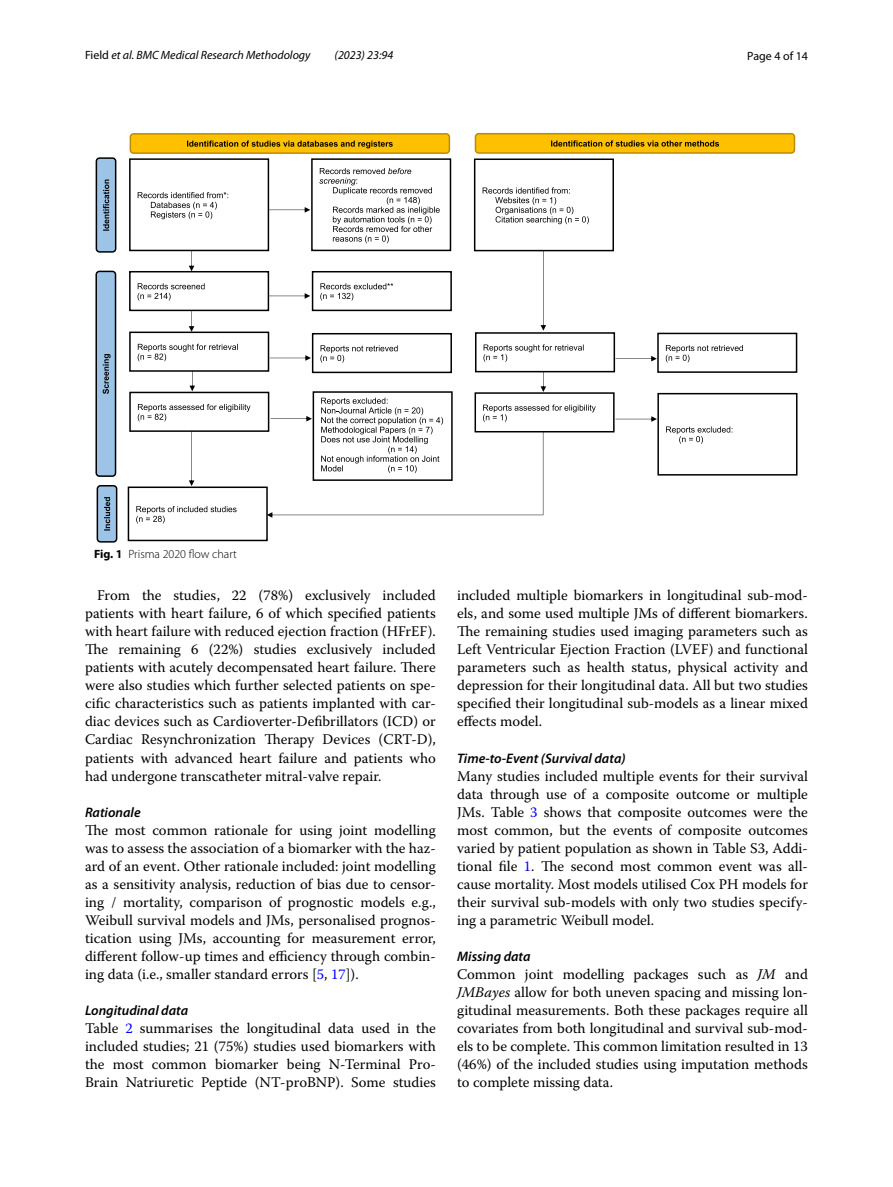
<style>
.page{position:relative;width:893px;height:1187px;background:#fff}
.page>*{position:absolute;margin:0;border:0;box-sizing:border-box;transform-origin:0 0}
.t1{font:14.7px/18px "Warnock Pro";color:#000;text-align:justify}
.t2{font:italic 600 13.8px "Myriad Pro";color:#000}
.t3{font:italic 12px "Myriad Pro";color:#000}
.t4{font:300 12px "Myriad Pro";color:#000}
.t5{font:12px "Myriad Pro";color:#000}
.s1{font-style:normal}
.s2{font-weight:700}
.s3{color:#00f}
.s4{font-style:italic}
</style>
<div class="page">
<div style="left:129px;top:158px;width:140px;height:93px;border:2px solid #000"></div>
<svg style="left:138px;top:192px;width:90px;height:27px"></svg>
<div style="left:311px;top:158px;width:140px;height:93px;border:2px solid #000"></div>
<svg style="left:319px;top:168px;width:121px;height:75px"></svg>
<div style="left:129px;top:271px;width:140px;height:40px;border:2px solid #000"></div>
<svg style="left:138px;top:283px;width:67px;height:17px"></svg>
<div style="left:312px;top:271px;width:140px;height:40px;border:2px solid #000"></div>
<svg style="left:320px;top:283px;width:73px;height:17px"></svg>
<div style="left:129px;top:331px;width:140px;height:41px;border:2px solid #000"></div>
<svg style="left:138px;top:344px;width:100px;height:17px"></svg>
<div style="left:312px;top:333px;width:140px;height:40px;border:2px solid #000"></div>
<svg style="left:320px;top:345px;width:78px;height:18px"></svg>
<div style="left:129px;top:391px;width:140px;height:41px;border:2px solid #000"></div>
<svg style="left:138px;top:404px;width:112px;height:17px"></svg>
<div style="left:474px;top:158px;width:140px;height:93px;border:2px solid #000"></div>
<svg style="left:483px;top:187px;width:106px;height:37px"></svg>
<div style="left:474px;top:392px;width:141px;height:40px;border:2px solid #000"></div>
<div style="left:657px;top:393px;width:140px;height:82px;border:2px solid #000"></div>
<svg style="left:666px;top:426px;width:66px;height:18px"></svg>
<div style="left:128px;top:486px;width:140px;height:55px;border:2px solid #000"></div>
<svg style="left:136px;top:506px;width:101px;height:17px"></svg>
<svg style="left:269px;top:207px;width:41px;height:6px"></svg>
<svg style="left:269px;top:293px;width:41px;height:6px"></svg>
<svg style="left:270px;top:355px;width:41px;height:6px"></svg>
<svg style="left:616px;top:416px;width:41px;height:6px"></svg>
<div style="left:130px;top:134px;width:319px;height:19px;background:#ffc000;border-radius:3px"></div>
<div style="left:130px;top:133px;width:320px;height:21px;border:2px solid #bc8c00;border-radius:3px"></div>
<svg style="left:187px;top:140px;width:206px;height:8px"></svg>
<div style="left:475px;top:134px;width:319px;height:19px;background:#ffc000;border-radius:3px"></div>
<div style="left:475px;top:133px;width:320px;height:21px;border:2px solid #bc8c00;border-radius:3px"></div>
<svg style="left:551px;top:140px;width:168px;height:7px"></svg>
<div style="left:96px;top:158px;width:20px;height:94px;background:#9dc3e6;border-radius:3px"></div>
<div style="left:96px;top:157px;width:20px;height:96px;border:2px solid #000;border-radius:3px"></div>
<svg style="left:103px;top:179px;width:6px;height:52px"></svg>
<div style="left:96px;top:271px;width:20px;height:205px;background:#9dc3e6;border-radius:3px"></div>
<div style="left:95px;top:270px;width:21px;height:207px;border:2px solid #000;border-radius:3px"></div>
<svg style="left:103px;top:354px;width:8px;height:40px"></svg>
<div style="left:97px;top:485px;width:20px;height:57px;background:#9dc3e6;border-radius:3px"></div>
<div style="left:97px;top:485px;width:20px;height:57px;border:2px solid #000;border-radius:3px"></div>
<svg style="left:104px;top:497px;width:6px;height:33px"></svg>
<svg style="left:189px;top:250px;width:5px;height:21px"></svg>
<svg style="left:189px;top:311px;width:5px;height:21px"></svg>
<svg style="left:189px;top:370px;width:6px;height:21px"></svg>
<svg style="left:189px;top:431px;width:5px;height:55px"></svg>
<div style="left:475px;top:332px;width:140px;height:40px;border:2px solid #000"></div>
<svg style="left:483px;top:344px;width:101px;height:18px"></svg>
<div style="left:657px;top:333px;width:140px;height:40px;border:2px solid #000"></div>
<svg style="left:666px;top:345px;width:77px;height:17px"></svg>
<svg style="left:615px;top:356px;width:42px;height:5px"></svg>
<svg style="left:267px;top:371px;width:329px;height:146px"></svg>
<svg style="left:541px;top:251px;width:5px;height:80px"></svg>
<p class="t3" style="left:85px;top:48px;width:227px"><span class="s1">Field</span> et al. BMC Medical Research Methodology</p>
<p class="t3" style="left:335px;top:48px;width:60px">(2023) 23:94</p>
<p class="t5" style="left:747px;top:48px;width:62px">Page 4 of 14</p>
<p class="t4" style="left:94px;top:547px;width:144px"><span class="s2">Fig. 1</span> Prisma 2020 flow chart</p>
<p class="t1" style="left:85px;top:586px;width:352px;text-indent:12px">From the studies, 22 (78%) exclusively included patients with heart failure, 6 of which specified patients with heart failure with reduced ejection fraction (HFrEF).<br>The remaining 6 (22%) studies exclusively included patients with acutely decompensated heart failure. There were also studies which further selected patients on spe&shy;cific characteristics such as patients implanted with car&shy;diac devices such as Cardioverter-Defibrillators (ICD) or Cardiac Resynchronization Therapy Devices (CRT-D), patients with advanced heart failure and patients who had undergone transcatheter mitral-valve repair.</p>
<p class="t2" style="left:85px;top:803px;width:57px">Rationale</p>
<p class="t1" style="left:85px;top:820px;width:352px">The most common rationale for using joint modelling was to assess the association of a biomarker with the haz&shy;ard of an event. Other rationale included: joint modelling as a sensitivity analysis, reduction of bias due to censor&shy;ing / mortality, comparison of prognostic models e.g., Weibull survival models and JMs, personalised prognos&shy;tication using JMs, accounting for measurement error, different follow-up times and efficiency through combin&shy;ing data (i.e., smaller standard errors [<span class="s3">5</span>, <span class="s3">17</span>]).</p>
<p class="t2" style="left:85px;top:1001px;width:105px">Longitudinal data</p>
<p class="t1" style="left:85px;top:1018px;width:352px">Table <span class="s3">2</span> summarises the longitudinal data used in the included studies; 21 (75%) studies used biomarkers with the most common biomarker being N-Terminal Pro-Brain Natriuretic Peptide (NT-proBNP). Some studies</p>
<p class="t1" style="left:457px;top:586px;width:352px">included multiple biomarkers in longitudinal sub-mod&shy;els, and some used multiple JMs of different biomarkers.<br>The remaining studies used imaging parameters such as Left Ventricular Ejection Fraction (LVEF) and functional parameters such as health status, physical activity and depression for their longitudinal data. All but two studies specified their longitudinal sub-models as a linear mixed effects model.</p>
<p class="t2" style="left:457px;top:749px;width:170px">Time‑to‑Event (Survival data)</p>
<p class="t1" style="left:457px;top:766px;width:352px">Many studies included multiple events for their survival data through use of a composite outcome or multiple JMs. Table <span class="s3">3</span> shows that composite outcomes were the most common, but the events of composite outcomes varied by patient population as shown in Table S3, Addi&shy;tional file <span class="s3">1</span>. The second most common event was all&shy;cause mortality. Most models utilised Cox PH models for their survival sub-models with only two studies specify&shy;ing a parametric Weibull model.</p>
<p class="t2" style="left:457px;top:947px;width:75px">Missing data</p>
<p class="t1" style="left:457px;top:964px;width:352px">Common joint modelling packages such as <span class="s4">JM</span> and <span class="s4">JMBayes</span> allow for both uneven spacing and missing lon&shy;gitudinal measurements. Both these packages require all covariates from both longitudinal and survival sub-mod&shy;els to be complete. This common limitation resulted in 13 (46%) of the included studies using imputation methods to complete missing data.</p>
</div>
